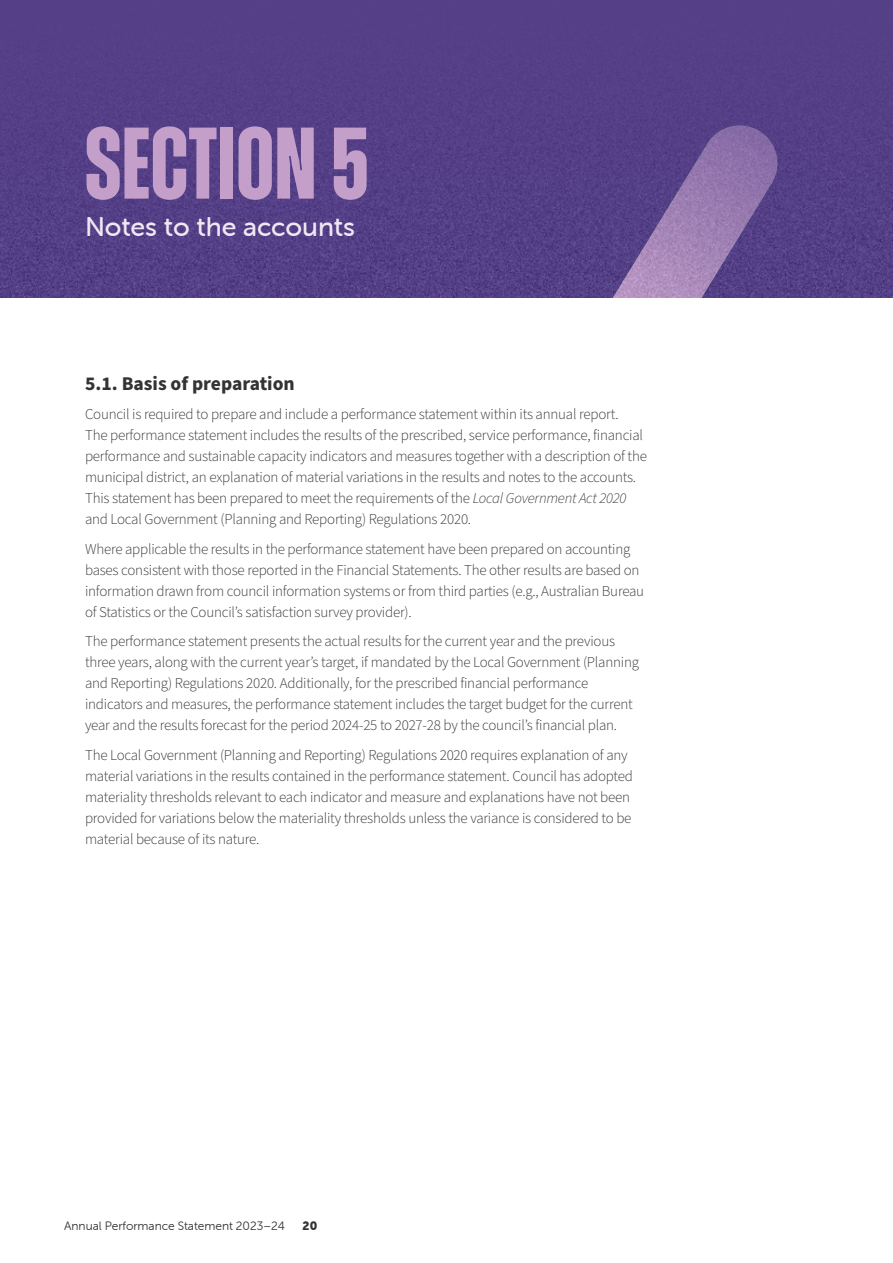
<style>
.page{position:relative;width:893px;height:1263px;background:#fff}
.page>*{position:absolute;margin:0;border:0;box-sizing:border-box;transform-origin:0 0}
.t1{font:700 101.55px "Zuume";color:#c39fca}
.t2{font:27px "Museo Sans Rounded 500";color:#efe8f3}
.t3{font:700 19.5px "Source Sans Pro";color:#333334}
.t4{font:300 15px/21px "Source Sans Pro";letter-spacing:-.015em;color:#333334}
.t5{font:12.15px "Museo Sans Rounded 300";color:#333334}
.t6{font:12.15px "Museo Sans Rounded 900";color:#333334}
.s1{font-style:italic}
</style>
<div class="page">
<div style="left:0;top:0;width:893px;height:298px;background:#554087"></div>
<svg style="left:565px;top:120px;width:218px;height:6px"></svg>
<img style="left:565px;top:126px;width:218px;height:172px">
<h1 class="t1" style="left:85px;top:110px;width:285px">SECTION 5</h1>
<h2 class="t2" style="left:85px;top:212px;width:271px">Notes to the accounts</h2>
<h3 class="t3" style="left:85px;top:370px;width:211px">5.1. Basis of preparation</h3>
<p class="t4" style="left:85px;top:404px;width:563px">Council is required to prepare and include a performance statement within its annual report.<br>The performance statement includes the results of the prescribed, service performance, financial performance and sustainable capacity indicators and measures together with a description of the municipal district, an explanation of material variations in the results and notes to the accounts.<br>This statement has been prepared to meet the requirements of the <span class="s1">Local Government Act 2020 </span>and Local Government (Planning and Reporting) Regulations 2020.</p>
<p class="t4" style="left:85px;top:539px;width:561px">Where applicable the results in the performance statement have been prepared on accounting bases consistent with those reported in the Financial Statements. The other results are based on information drawn from council information systems or from third parties (e.g., Australian Bureau of Statistics or the Council’s satisfaction survey provider).</p>
<p class="t4" style="left:85px;top:631px;width:555px">The performance statement presents the actual results for the current year and the previous three years, along with the current year’s target, if mandated by the Local Government (Planning and Reporting) Regulations 2020. Additionally, for the prescribed financial performance indicators and measures, the performance statement includes the target budget for the current year and the results forecast for the period 2024-25 to 2027-28 by the council’s financial plan.</p>
<p class="t4" style="left:85px;top:745px;width:549px">The Local Government (Planning and Reporting) Regulations 2020 requires explanation of any material variations in the results contained in the performance statement. Council has adopted materiality thresholds relevant to each indicator and measure and explanations have not been provided for variations below the materiality thresholds unless the variance is considered to be material because of its nature.</p>
<p class="t5" style="left:64px;top:1219px;width:222px">Annual Performance Statement 2023–24</p>
<p class="t6" style="left:303px;top:1218px;width:16px">20</p>
</div>
